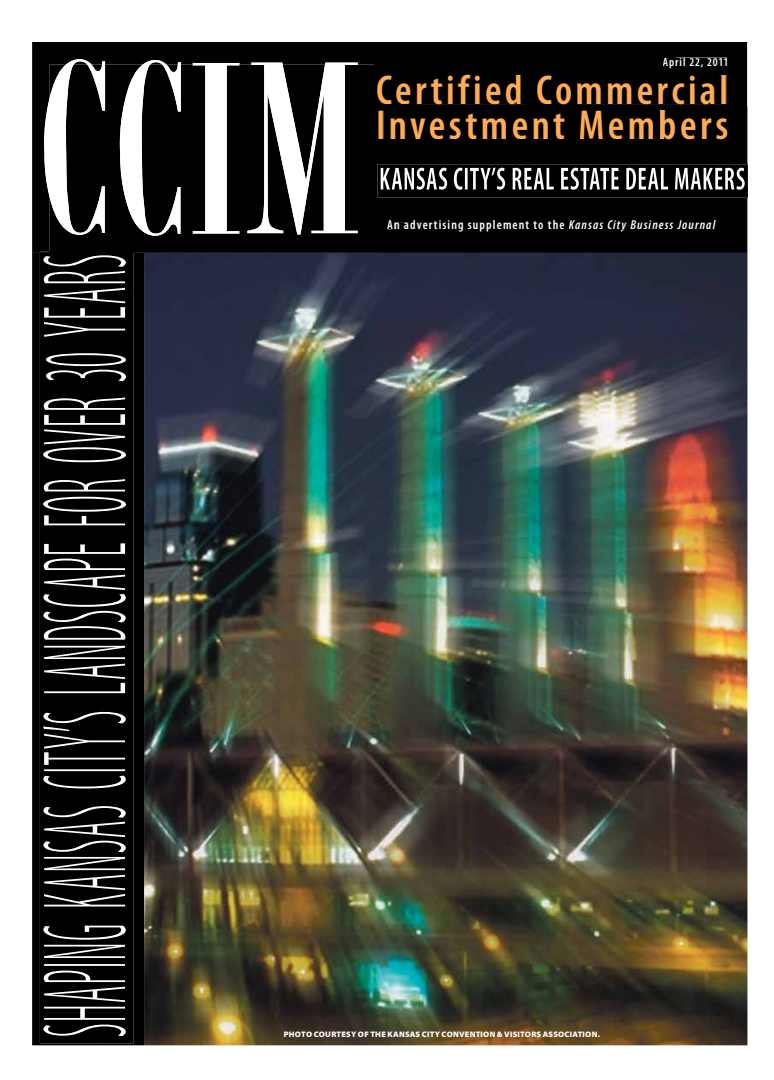
<style>
.page{position:relative;width:774px;height:1080px;background:#fff}
.page>*{position:absolute;margin:0;border:0;box-sizing:border-box;transform-origin:0 0}
.t1{font:600 condensed 41.9px/34.9px "Myriad Pro";letter-spacing:.075em;color:#fdab54}
.t2{font:600 condensed 13px "Myriad Pro";letter-spacing:.085em;color:#fff}
.t3{font:600 condensed 12px "Myriad Pro";letter-spacing:.065em;color:#fff}
.t4{font:900 semi-expanded 8px "Myriad Pro";letter-spacing:.025em;color:#fff;scale:.95 1}
.s1{font-style:italic}
</style>
<div class="page">
<img style="left:144px;top:253px;width:603px;height:792px">
<div style="left:32px;top:42px;width:715px;height:211px;background:#000"></div>
<div style="left:49px;top:64px;width:325px;height:188px;background:#000"></div>
<svg style="left:44px;top:59px;width:61px;height:176px"></svg>
<svg style="left:120px;top:60px;width:61px;height:176px"></svg>
<svg style="left:193px;top:63px;width:46px;height:171px"></svg>
<svg style="left:247px;top:63px;width:111px;height:172px"></svg>
<img style="left:377px;top:164px;width:371px;height:33px">
<img style="left:381px;top:168px;width:320px;height:22px">
<img style="left:704px;top:168px;width:9px;height:21px">
<img style="left:715px;top:168px;width:19px;height:21px">
<img style="left:736px;top:168px;width:9px;height:22px">
<div style="left:387px;top:220px;width:6px;height:9px;background:#000"></div>
<div style="left:395px;top:223px;width:14px;height:6px;background:#000"></div>
<div style="left:411px;top:220px;width:155px;height:12px;background:#000"></div>
<div style="left:569px;top:220px;width:147px;height:12px;background:#000"></div>
<div style="left:663px;top:58px;width:5px;height:8px;background:#000"></div>
<svg style="left:670px;top:60px;width:4px;height:8px"></svg>
<div style="left:676px;top:58px;width:51px;height:9px;background:#000"></div>
<div style="left:377px;top:75px;width:15px;height:29px;background:#000"></div>
<div style="left:397px;top:83px;width:14px;height:21px;background:#000"></div>
<div style="left:417px;top:74px;width:109px;height:30px;background:#000"></div>
<div style="left:537px;top:75px;width:15px;height:29px;background:#000"></div>
<div style="left:556px;top:83px;width:15px;height:21px;background:#000"></div>
<div style="left:577px;top:75px;width:149px;height:29px;background:#000"></div>
<hr style="left:379px;top:110px;width:4px;height:29px;background:#000">
<div style="left:391px;top:118px;width:14px;height:21px;background:#000"></div>
<div style="left:410px;top:113px;width:159px;height:26px;background:#000"></div>
<div style="left:580px;top:110px;width:23px;height:29px;background:#000"></div>
<div style="left:609px;top:118px;width:44px;height:21px;background:#000"></div>
<div style="left:661px;top:110px;width:67px;height:29px;background:#000"></div>
<img style="left:32px;top:253px;width:112px;height:792px">
<img style="left:40px;top:252px;width:93px;height:36px">
<img style="left:49px;top:252px;width:84px;height:1px">
<div style="left:40px;top:288px;width:31px;height:755px;background:#000"></div>
<div style="left:103px;top:288px;width:30px;height:755px;background:#000"></div>
<img style="left:71px;top:590px;width:32px;height:36px">
<img style="left:71px;top:709px;width:32px;height:18px">
<img style="left:71px;top:803px;width:32px;height:54px">
<img style="left:71px;top:1036px;width:32px;height:7px">
<img style="left:43px;top:857px;width:83px;height:179px">
<img style="left:43px;top:841px;width:83px;height:11px">
<img style="left:44px;top:822px;width:81px;height:15px">
<img style="left:43px;top:806px;width:83px;height:12px">
<img style="left:43px;top:727px;width:83px;height:76px">
<img style="left:43px;top:712px;width:83px;height:12px">
<img style="left:44px;top:626px;width:81px;height:83px">
<img style="left:43px;top:594px;width:83px;height:28px">
<img style="left:43px;top:271px;width:83px;height:319px">
<img style="left:43px;top:255px;width:83px;height:12px">
<h3 class="t3" style="left:663px;top:55px;width:67px">april 22, 2011</h3>
<h1 class="t1" style="left:376px;top:72px;width:354px">certified commercial investment members</h1>
<h2 class="t2" style="left:387px;top:217px;width:330px">an advertising supplement to the <span class="s1">Kansas City Business Journal</span></h2>
<p class="t4" style="left:284px;top:1029px;width:334px">PHOTO COURTESY OF THE KANSAS CITY CONVENTION &amp; VISITORS ASSOCIATION.</p>
</div>
